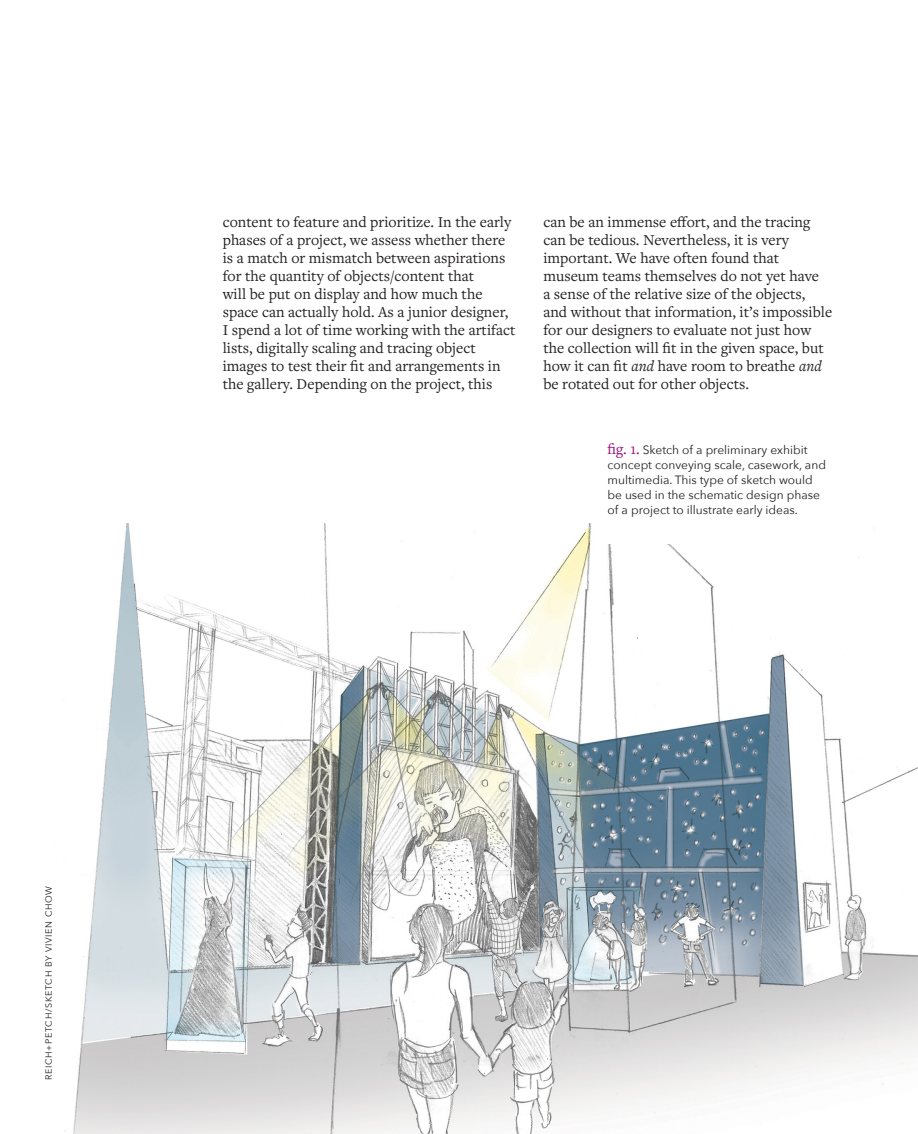
<style>
.page{position:relative;width:918px;height:1134px;background:#fff}
.page>*{position:absolute;margin:0;border:0;box-sizing:border-box;transform-origin:0 0}
.t1{font:15.75px/18px "Freight Text Pro";color:#231f20}
.Article_-_Captions{font:12px/15px "Avenir Next";color:#231f20}
.Article_-_Photo_Cred{font:9px "Avenir Next";letter-spacing:.075em;color:#231f20}
.s1{font-style:italic}
.s2{font-family:"Freight Text Pro";font-size:15.75px;color:#970c76}
</style>
<div class="page">
<img style="left:64px;top:523px;width:854px;height:611px">
<div style="left:608px;top:442px;width:229px;height:102px;background:#fff"></div>
<p class="Article_-_Photo_Cred" style="left:41px;top:1080px;width:196px;rotate:-90deg">REICH+PETCH/SKETCH BY VIVIEN CHOW</p>
<p class="t1" style="left:223px;top:212px;width:294px">content to feature and prioritize. In the early phases of a project, we assess whether there is a match or mismatch between aspirations for the quantity of objects/content that<br>will be put on display and how much the space can actually hold. As a junior designer, I spend a lot of time working with the artifact lists, digitally scaling and tracing object images to test their fit and arrangements in the gallery. Depending on the project, this</p>
<p class="t1" style="left:543px;top:212px;width:290px">can be an immense effort, and the tracing can be tedious. Nevertheless, it is very important. We have often found that museum teams themselves do not yet have<br>a sense of the relative size of the objects, and without that information, it’s impossible for our designers to evaluate not just how the collection will fit in the given space, but how it can fit <span class="s1">and</span> have room to breathe <span class="s1">and </span>be rotated out for other objects.</p>
<p class="Article_-_Captions" style="left:608px;top:442px;width:220px"><span class="s2">fig. 1.</span> Sketch of a preliminary exhibit concept conveying scale, casework, and multimedia. This type of sketch would be used in the schematic design phase of a project to illustrate early ideas.</p>
</div>
